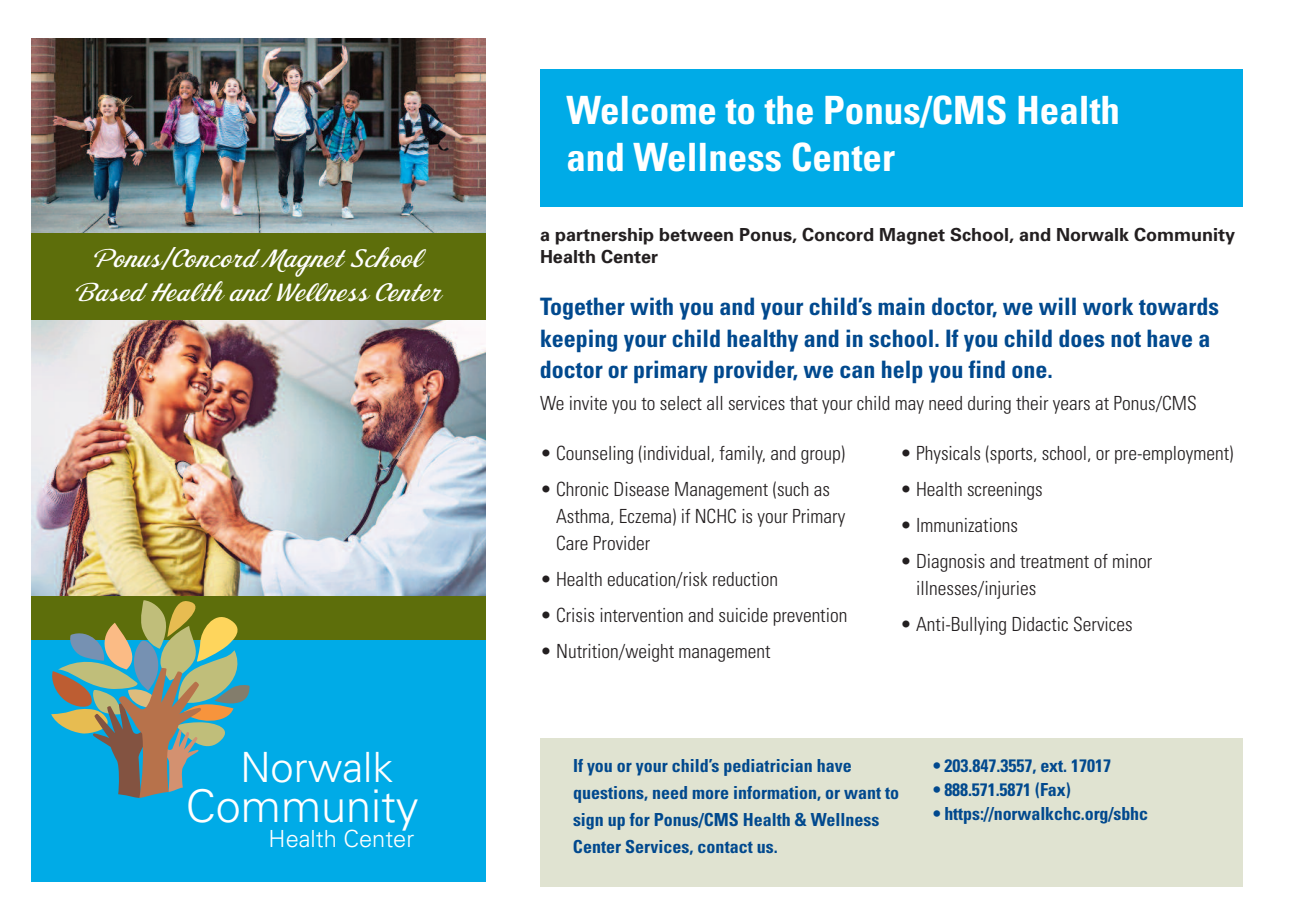
<style>
.page{position:relative;width:1296px;height:918px;background:#fff}
.page>*{position:absolute;margin:0;border:0;box-sizing:border-box;transform-origin:0 0}
.t1{font:300 45px "Univers";color:#fff}
.t2{font:300 41.7px "Univers";color:#fff}
.t3{font:700 condensed 39px/46.8px "Univers";color:#fff}
.t4{font:27px/33.9px "Dream Lover";color:#fff;text-align:center}
.t5{font:700 condensed 24px/31.5px "Univers";color:#01498e}
.t6{font:300 23.55px "Univers";color:#fff}
.t7{font:300 condensed 19.5px/27px "Univers";color:#231f20}
.t8{font:700 condensed 18px/27px "Univers";color:#01498e}
.t9{font:700 18px/21.6px "Univers";color:#231f20}
</style>
<div class="page">
<div style="left:540px;top:739px;width:702px;height:148px;background:#e0e3d1"></div>
<div style="left:32px;top:513px;width:454px;height:369px;background:#00abe7"></div>
<img style="left:32px;top:319px;width:454px;height:277px">
<img style="left:32px;top:39px;width:454px;height:194px">
<div style="left:31px;top:233px;width:455px;height:86px;background:#5d6e0b"></div>
<div style="left:32px;top:596px;width:454px;height:43px;background:#5d6e0b"></div>
<svg style="left:51px;top:600px;width:207px;height:198px"></svg>
<div style="left:540px;top:69px;width:702px;height:138px;background:#00abe7"></div>
<h3 class="t4" style="left:76px;top:246px;width:369px">Ponus/Concord Magnet School<br>Based Health and Wellness Center</h3>
<h2 class="t2" style="left:240px;top:751px;width:154px">Norwalk</h2>
<h1 class="t1" style="left:186px;top:789px;width:234px">Community</h1>
<p class="t6" style="left:269px;top:830px;width:147px">Health Center</p>
<h3 class="t3" style="left:566px;top:90px;width:555px">Welcome to the Ponus/CMS Health and Wellness Center</h3>
<p class="t9" style="left:540px;top:226px;width:697px">a partnership between Ponus, Concord Magnet School, and Norwalk Community<br>Health Center</p>
<p class="t5" style="left:540px;top:293px;width:681px">Together with you and your child’s main doctor, we will work towards keeping your child healthy and in school. If you child does not have a doctor or primary provider, we can help you find one.</p>
<p class="t7" style="left:540px;top:391px;width:658px">We invite you to select all services that your child may need during their years at Ponus/CMS</p>
<p class="t7" style="left:540px;top:442px;width:307px">• Counseling (individual, family, and group)</p>
<p class="t7" style="left:556px;top:478px;width:291px;text-indent:-16px">• Chronic Disease Management (such as<br>Asthma, Eczema) if NCHC is your Primary<br>Care Provider</p>
<p class="t7" style="left:540px;top:568px;width:240px">• Health education/risk reduction</p>
<p class="t7" style="left:540px;top:604px;width:309px">• Crisis intervention and suicide prevention</p>
<p class="t7" style="left:540px;top:640px;width:232px">• Nutrition/weight management</p>
<p class="t7" style="left:900px;top:442px;width:335px">• Physicals (sports, school, or pre-employment)</p>
<p class="t7" style="left:900px;top:478px;width:144px">• Health screenings</p>
<p class="t7" style="left:900px;top:514px;width:119px">• Immunizations</p>
<p class="t7" style="left:916px;top:550px;width:238px;text-indent:-16px">• Diagnosis and treatment of minor illnesses/injuries</p>
<p class="t7" style="left:900px;top:613px;width:234px">• Anti-Bullying Didactic Services</p>
<p class="t8" style="left:573px;top:753px;width:328px">If you or your child’s pediatrician have questions, need more information, or want to sign up for Ponus/CMS Health &amp; Wellness Center Services, contact us.</p>
<p class="t8" style="left:933px;top:753px;width:180px">• 203.847.3557, ext. 17017</p>
<p class="t8" style="left:933px;top:777px;width:139px">• 888.571.5871 (Fax)</p>
<p class="t8" style="left:933px;top:801px;width:217px">• https://norwalkchc.org/sbhc</p>
</div>
